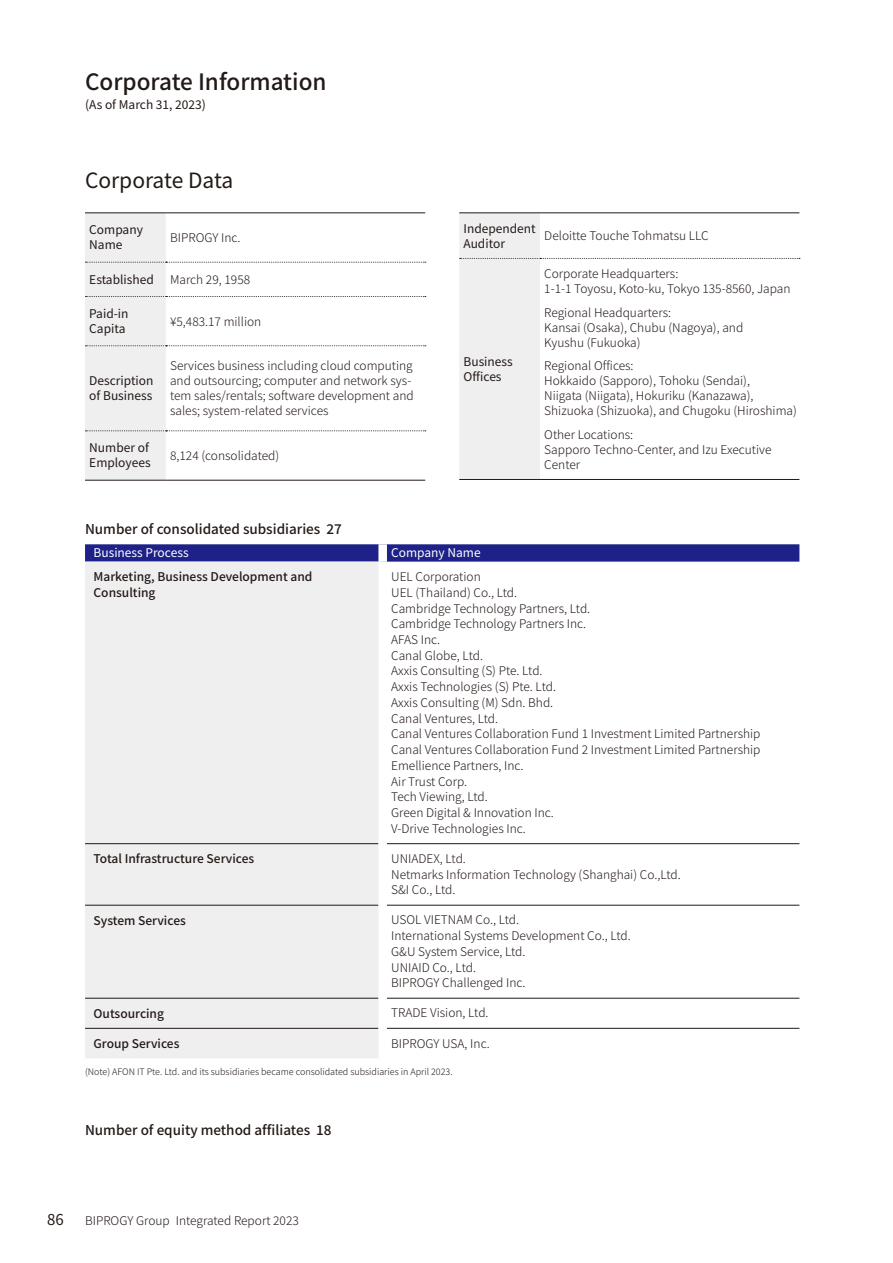
<style>
.page{position:relative;width:893px;height:1263px;background:#fff}
.page>*{position:absolute;margin:0;border:0;box-sizing:border-box;transform-origin:0 0}
.t1{font:500 22.5px "Noto Sans CJ Kjp";color:#231916}
.t2{font:21px "Noto Sans CJ Kjp";color:#231916}
.t3{font:15px "Noto Sans CJ Kjp";color:#231916}
.t4{font:500 13.5px "Noto Sans CJ Kjp";color:#231916}
.t5{font:300 12px/15.8px "Noto Sans CJ Kjp";color:#231916}
.t6{font:12px/15px "Noto Sans CJ Kjp";color:#231916}
.t7{font:500 12px/15.8px "Noto Sans CJ Kjp";color:#231916}
.t8{font:12px "Noto Sans CJ Kjp";color:#fff}
.t9{font:300 9px "Noto Sans CJ Kjp";color:#231916}
</style>
<div class="page">
<hr style="left:85px;top:480px;width:81px;height:1px;background:#231916">
<hr style="left:166px;top:480px;width:259px;height:1px;background:#231916">
<svg style="left:85px;top:213px;width:341px;height:267px"></svg>
<hr style="left:459px;top:479px;width:81px;height:1px;background:#231916">
<hr style="left:540px;top:479px;width:259px;height:1px;background:#231916">
<svg style="left:459px;top:213px;width:341px;height:266px"></svg>
<svg style="left:85px;top:544px;width:714px;height:18px;background:#272a8c"></svg>
<div style="left:85px;top:562px;width:293px;height:496px;background:#efeff0"></div>
<hr style="left:387px;top:843px;width:412px;height:1px;background:#231916">
<hr style="left:387px;top:905px;width:412px;height:1px;background:#231916">
<hr style="left:387px;top:998px;width:412px;height:1px;background:#231916">
<hr style="left:387px;top:1028px;width:412px;height:1px;background:#231916">
<hr style="left:85px;top:843px;width:293px;height:1px;background:#231916">
<hr style="left:85px;top:905px;width:293px;height:1px;background:#231916">
<hr style="left:85px;top:998px;width:293px;height:1px;background:#231916">
<hr style="left:85px;top:1028px;width:293px;height:1px;background:#231916">
<div style="left:378px;top:544px;width:9px;height:18px;background:#fff"></div>
<h1 class="t1" style="left:85px;top:69px;width:243px">Corporate Information</h1>
<p class="t6" style="left:85px;top:97px;width:122px">(As of March 31, 2023)</p>
<h2 class="t2" style="left:85px;top:168px;width:150px">Corporate Data</h2>
<p class="t6" style="left:89px;top:223px;width:55px">Company<br>Name</p>
<p class="t5" style="left:170px;top:230px;width:72px">BIPROGY Inc.</p>
<p class="t6" style="left:89px;top:272px;width:66px">Established</p>
<p class="t5" style="left:170px;top:272px;width:82px">March 29, 1958</p>
<p class="t6" style="left:89px;top:306px;width:41px">Paid-in<br>Capita</p>
<p class="t5" style="left:170px;top:313px;width:93px">¥5,483.17 million</p>
<p class="t6" style="left:89px;top:374px;width:66px">Description of Business</p>
<p class="t5" style="left:170px;top:359px;width:245px;line-height:15px">Services business including cloud computing and outsourcing; computer and network sys&shy;tem sales/rentals; software development and sales; system-related services</p>
<p class="t6" style="left:89px;top:441px;width:63px">Number of<br>Employees</p>
<p class="t5" style="left:170px;top:448px;width:111px">8,124 (consolidated)</p>
<p class="t4" style="left:85px;top:521px;width:258px">Number of consolidated subsidiaries 27</p>
<p class="t6" style="left:463px;top:221px;width:74px">Independent<br>Auditor</p>
<p class="t5" style="left:544px;top:228px;width:166px">Deloitte Touche Tohmatsu LLC</p>
<p class="t6" style="left:463px;top:354px;width:51px">Business<br>Offices</p>
<p class="t5" style="left:544px;top:266px;width:248px;line-height:15px">Corporate Headquarters:<br>1-1-1 Toyosu, Koto-ku, Tokyo 135-8560, Japan</p>
<p class="t5" style="left:544px;top:305px;width:201px;line-height:15px">Regional Headquarters:<br>Kansai (Osaka), Chubu (Nagoya), and<br>Kyushu (Fukuoka)</p>
<p class="t5" style="left:544px;top:358px;width:254px;line-height:15px">Regional Offices:<br>Hokkaido (Sapporo), Tohoku (Sendai),<br>Niigata (Niigata), Hokuriku (Kanazawa), Shizuoka (Shizuoka), and Chugoku (Hiroshima)</p>
<p class="t5" style="left:544px;top:427px;width:229px;line-height:15px">Other Locations:<br>Sapporo Techno-Center, and Izu Executive<br>Center</p>
<p class="t8" style="left:94px;top:546px;width:97px">Business Process</p>
<p class="t8" style="left:391px;top:546px;width:91px">Company Name</p>
<p class="t7" style="left:94px;top:569px;width:220px">Marketing, Business Development and<br>Consulting</p>
<p class="t5" style="left:391px;top:569px;width:371px">UEL Corporation<br>UEL (Thailand) Co., Ltd.<br>Cambridge Technology Partners, Ltd.<br>Cambridge Technology Partners Inc.<br>AFAS Inc.<br>Canal Globe, Ltd.<br>Axxis Consulting (S) Pte. Ltd.<br>Axxis Technologies (S) Pte. Ltd.<br>Axxis Consulting (M) Sdn. Bhd.<br>Canal Ventures, Ltd.<br>Canal Ventures Collaboration Fund 1 Investment Limited Partnership<br>Canal Ventures Collaboration Fund 2 Investment Limited Partnership<br>Emellience Partners, Inc.<br>Air Trust Corp.<br>Tech Viewing, Ltd.<br>Green Digital &amp; Innovation Inc.<br>V-Drive Technologies Inc.</p>
<p class="t7" style="left:94px;top:851px;width:162px">Total Infrastructure Services</p>
<p class="t5" style="left:391px;top:851px;width:291px">UNIADEX, Ltd.<br>Netmarks Information Technology (Shanghai) Co.,Ltd.<br>S&amp;I Co., Ltd.</p>
<p class="t7" style="left:94px;top:912px;width:94px">System Services</p>
<p class="t5" style="left:391px;top:912px;width:241px">USOL VIETNAM Co., Ltd.<br>International Systems Development Co., Ltd.<br>G&amp;U System Service, Ltd.<br>UNIAID Co., Ltd.<br>BIPROGY Challenged Inc.</p>
<p class="t7" style="left:94px;top:1005px;width:72px">Outsourcing</p>
<p class="t5" style="left:391px;top:1005px;width:99px">TRADE Vision, Ltd.</p>
<p class="t7" style="left:94px;top:1036px;width:87px">Group Services</p>
<p class="t5" style="left:391px;top:1035px;width:100px">BIPROGY USA, Inc.</p>
<p class="t9" style="left:85px;top:1066px;width:369px">(Note) AFON IT Pte. Ltd. and its subsidiaries became consolidated subsidiaries in April 2023.</p>
<p class="t4" style="left:85px;top:1122px;width:248px">Number of equity method affiliates 18</p>
<p class="t3" style="left:47px;top:1211px;width:18px">86</p>
<p class="t5" style="left:85px;top:1213px;width:215px">BIPROGY Group Integrated Report 2023</p>
</div>
